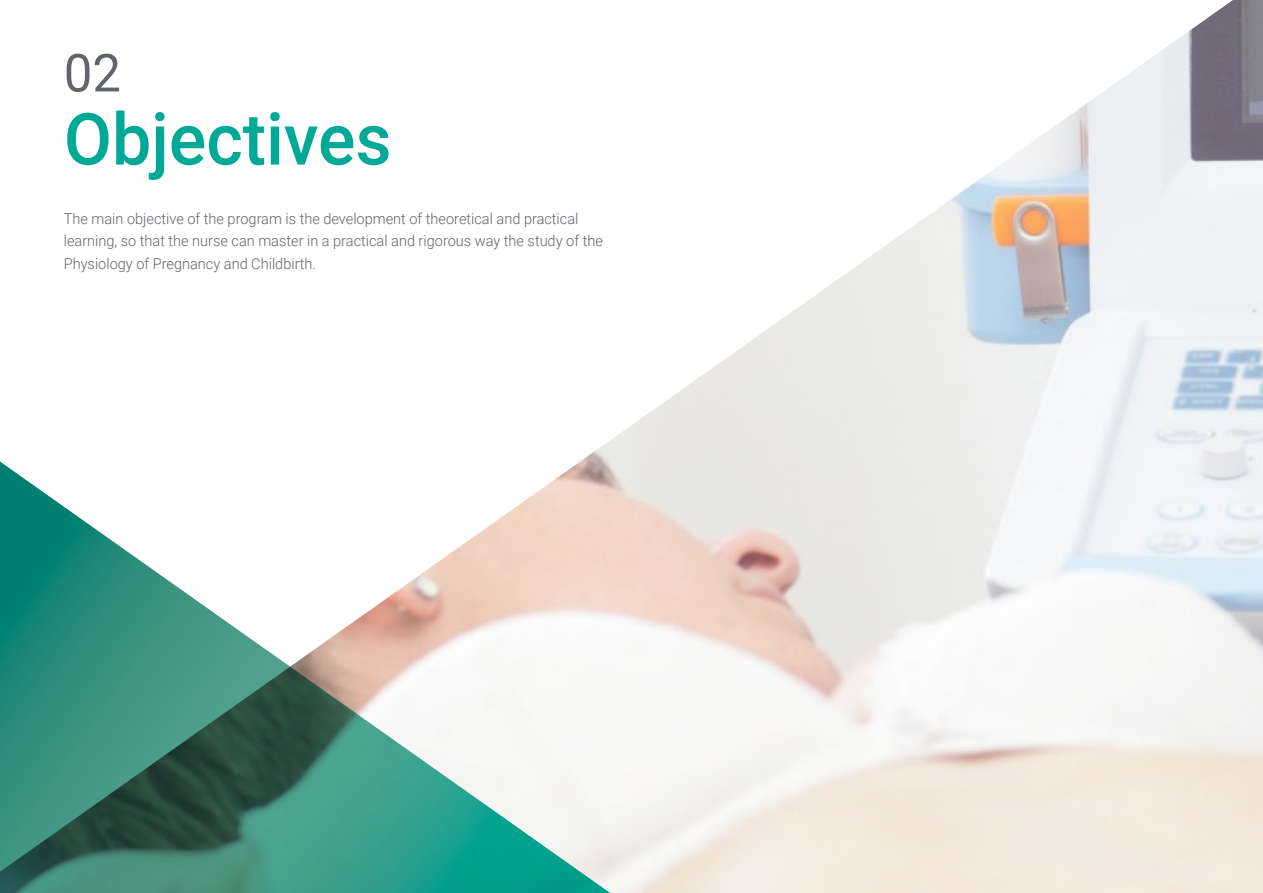
<style>
.page{position:relative;width:1263px;height:893px;background:#fff}
.page>*{position:absolute;margin:0;border:0;box-sizing:border-box;transform-origin:0 0}
.t1{font:500 72px "Roboto";color:#00a996}
.t2{font:52.5px "Roboto";color:#61646a}
.t3{font:300 15px/22.5px "Roboto";color:#61646a}
</style>
<div class="page">
<img style="left:603px;top:0;width:660px;height:893px">
<svg style="left:0;top:446px;width:640px;height:447px"></svg>
<h2 class="t2" style="left:64px;top:36px;width:59px">02</h2>
<h1 class="t1" style="left:64px;top:89px;width:329px">Objectives</h1>
<p class="t3" style="left:64px;top:207px;width:541px">The main objective of the program is the development of theoretical and practical learning, so that the nurse can master in a practical and rigorous way the study of the<br>Physiology of Pregnancy and Childbirth.</p>
</div>
